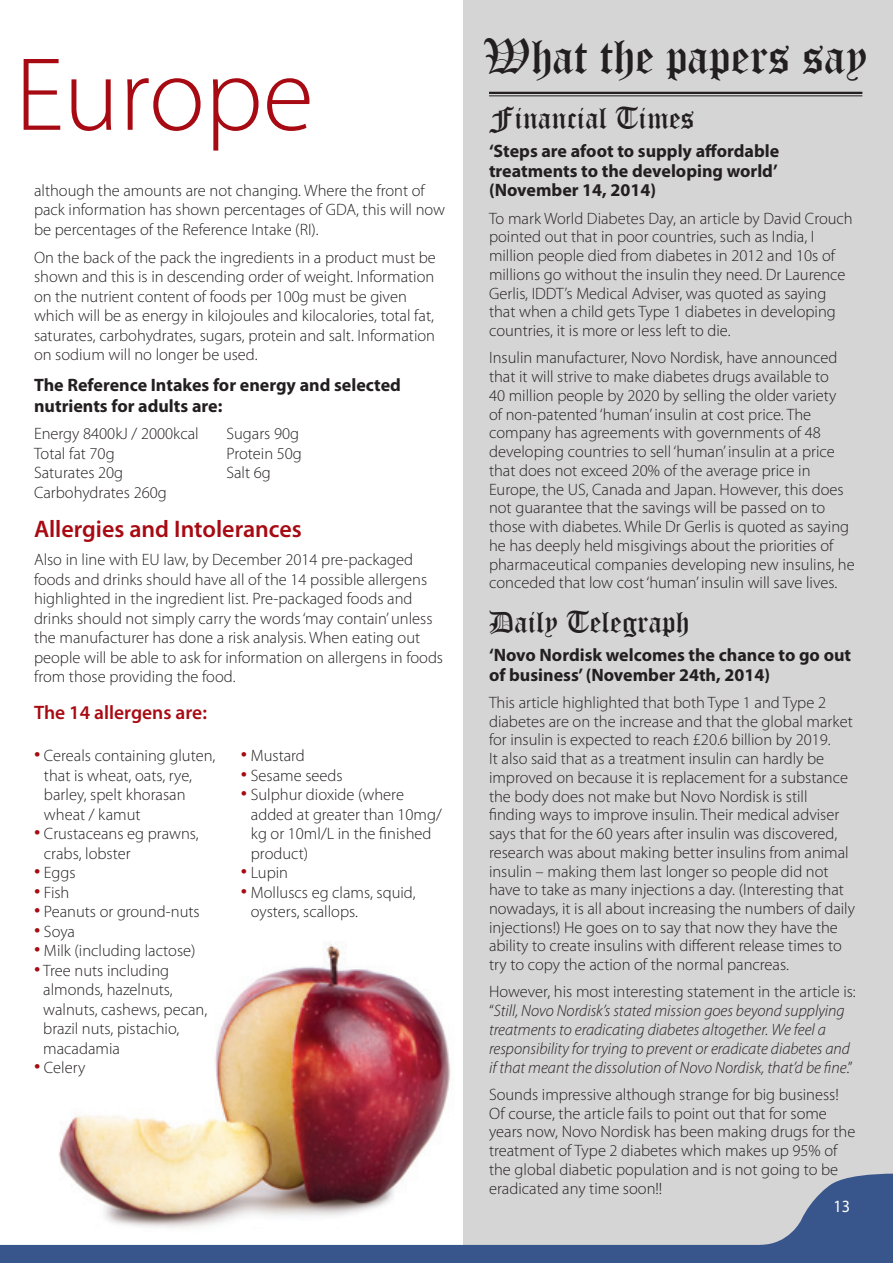
<style>
.page{position:relative;width:893px;height:1263px;background:#fff}
.page>*{position:absolute;margin:0;border:0;box-sizing:border-box;transform-origin:0 0}
.t1{font:300 105px "Myriad Pro";color:#a70a12}
.t2{font:48px "Old English Text";color:#231f20}
.t3{font:30px "Old English Text";color:#231f20}
.t4{font:600 24px "Myriad Pro";color:#a70a12}
.t5{font:600 19.5px "Myriad Pro";color:#a70a12}
.t6{font:700 18px/19.5px "Myriad Pro";color:#231f20}
.t7{font:17.25px "Myriad Pro";color:#fff;scale:.94 1}
.t8{font:300 16.5px/18.8px "Myriad Pro";color:#231f20}
.t9{font:italic 300 16.5px/18.8px "Myriad Pro";color:#231f20}
.s1{font-size:25.5px;color:#a70a12}
.s2{font-style:normal}
</style>
<div class="page">
<img style="left:58px;top:941px;width:393px;height:230px">
<div style="left:463px;top:0;width:430px;height:1263px;background:#d6d5d5"></div>
<svg style="left:0;top:1171px;width:893px;height:92px"></svg>
<hr style="left:489px;top:92px;width:373px;height:2px;background:#231f20">
<hr style="left:489px;top:95px;width:373px;height:1px;background:#231f20">
<h1 class="t1" style="left:15px;top:32px;width:300px">Europe</h1>
<p class="t8" style="left:34px;top:181px;width:413px;line-height:19.5px">although the amounts are not changing. Where the front of pack information has shown percentages of GDA, this will now be percentages of the Reference Intake (RI).</p>
<p class="t8" style="left:34px;top:248px;width:403px;line-height:19.5px">On the back of the pack the ingredients in a product must be shown and this is in descending order of weight. Information on the nutrient content of foods per 100g must be given which will be as energy in kilojoules and kilocalories, total fat, saturates, carbohydrates, sugars, protein and salt. Information on sodium will no longer be used.</p>
<p class="t6" style="left:34px;top:373px;width:368px;line-height:21.6px">The Reference Intakes for energy and selected nutrients for adults are:</p>
<p class="t8" style="left:34px;top:424px;width:166px;line-height:19.5px">Energy 8400kJ / 2000kcal<br>Total fat 70g<br>Saturates 20g<br>Carbohydrates 260g</p>
<p class="t8" style="left:226px;top:424px;width:77px;line-height:19.5px">Sugars 90g<br>Protein 50g<br>Salt 6g</p>
<h3 class="t4" style="left:34px;top:514px;width:269px">Allergies and Intolerances</h3>
<p class="t8" style="left:34px;top:550px;width:411px;line-height:19.5px">Also in line with EU law, by December 2014 pre-packaged foods and drinks should have all of the 14 possible allergens highlighted in the ingredient list. Pre-packaged foods and drinks should not simply carry the words ‘may contain’ unless the manufacturer has done a risk analysis. When eating out people will be able to ask for information on allergens in foods from those providing the food.</p>
<p class="t5" style="left:34px;top:700px;width:174px">The 14 allergens are:</p>
<p class="t8" style="left:44px;top:746px;width:173px;line-height:19.5px;text-indent:-10px"><span class="s1">•</span> Cereals containing gluten, that is wheat, oats, rye, barley, spelt khorasan wheat / kamut</p>
<p class="t8" style="left:44px;top:824px;width:156px;line-height:19.5px;text-indent:-10px"><span class="s1">•</span> Crustaceans eg prawns, crabs, lobster</p>
<p class="t8" style="left:34px;top:863px;width:43px"><span class="s1">•</span> Eggs</p>
<p class="t8" style="left:34px;top:883px;width:37px"><span class="s1">•</span> Fish</p>
<p class="t8" style="left:34px;top:902px;width:167px"><span class="s1">•</span> Peanuts or ground-nuts</p>
<p class="t8" style="left:34px;top:922px;width:43px"><span class="s1">•</span> Soya</p>
<p class="t8" style="left:34px;top:941px;width:163px"><span class="s1">•</span> Milk (including lactose)</p>
<p class="t8" style="left:43px;top:960px;width:166px;line-height:19.5px;text-indent:-9px"><span class="s1">•</span> Tree nuts including almonds, hazelnuts, walnuts, cashews, pecan, brazil nuts, pistachio, macadamia</p>
<p class="t8" style="left:34px;top:1058px;width:53px"><span class="s1">•</span> Celery</p>
<p class="t8" style="left:241px;top:746px;width:65px"><span class="s1">•</span> Mustard</p>
<p class="t8" style="left:241px;top:766px;width:103px"><span class="s1">•</span> Sesame seeds</p>
<p class="t8" style="left:251px;top:785px;width:193px;line-height:19.5px;text-indent:-10px"><span class="s1">•</span> Sulphur dioxide (where added at greater than 10mg/ kg or 10ml/L in the finished product)</p>
<p class="t8" style="left:241px;top:863px;width:49px"><span class="s1">•</span> Lupin</p>
<p class="t8" style="left:251px;top:882px;width:166px;line-height:19.5px;text-indent:-10px"><span class="s1">•</span> Molluscs eg clams, squid, oysters, scallops.</p>
<h2 class="t2" style="left:483px;top:26px;width:386px">What the papers say</h2>
<h3 class="t3" style="left:489px;top:99px;width:207px">Financial Times</h3>
<p class="t6" style="left:489px;top:141px;width:292px;text-align:justify">‘Steps are afoot to supply affordable treatments to the developing world’ (November 14, 2014)</p>
<p class="t8" style="left:489px;top:209px;width:365px">To mark World Diabetes Day, an article by David Crouch pointed out that in poor countries, such as India, I million people died from diabetes in 2012 and 10s of millions go without the insulin they need. Dr Laurence Gerlis, IDDT’s Medical Adviser, was quoted as saying that when a child gets Type 1 diabetes in developing countries, it is more or less left to die.</p>
<p class="t8" style="left:489px;top:348px;width:367px">Insulin manufacturer, Novo Nordisk, have announced that it will strive to make diabetes drugs available to<br>40 million people by 2020 by selling the older variety<br>of non-patented ‘human’ insulin at cost price. The company has agreements with governments of 48 developing countries to sell ‘human’ insulin at a price that does not exceed 20% of the average price in Europe, the US, Canada and Japan. However, this does not guarantee that the savings will be passed on to those with diabetes. While Dr Gerlis is quoted as saying he has deeply held misgivings about the priorities of pharmaceutical companies developing new insulins, he conceded that low cost ‘human’ insulin will save lives.</p>
<h3 class="t3" style="left:489px;top:603px;width:202px">Daily Telegraph</h3>
<p class="t6" style="left:489px;top:645px;width:364px">‘Novo Nordisk welcomes the chance to go out of business’ (November 24th, 2014)</p>
<p class="t8" style="left:489px;top:693px;width:368px">This article highlighted that both Type 1 and Type 2 diabetes are on the increase and that the global market for insulin is expected to reach £20.6 billion by 2019.<br>It also said that as a treatment insulin can hardly be improved on because it is replacement for a substance the body does not make but Novo Nordisk is still finding ways to improve insulin. Their medical adviser says that for the 60 years after insulin was discovered, research was about making better insulins from animal insulin – making them last longer so people did not have to take as many injections a day. (Interesting that nowadays, it is all about increasing the numbers of daily injections!) He goes on to say that now they have the ability to create insulins with different release times to try to copy the action of the normal pancreas.</p>
<p class="t9" style="left:489px;top:982px;width:368px"><span class="s2">However, his most interesting statement in the article is: “</span>Still, Novo Nordisk’s stated mission goes beyond supplying treatments to eradicating diabetes altogether. We feel a responsibility for trying to prevent or eradicate diabetes and if that meant the dissolution of Novo Nordisk, that’d be fine<span class="s2">.”</span></p>
<p class="t8" style="left:489px;top:1085px;width:368px">Sounds impressive although strange for big business!<br>Of course, the article fails to point out that for some years now, Novo Nordisk has been making drugs for the treatment of Type 2 diabetes which makes up 95% of the global diabetic population and is not going to be eradicated any time soon!!</p>
<p class="t7" style="left:833px;top:1196px;width:19px">13</p>
</div>
